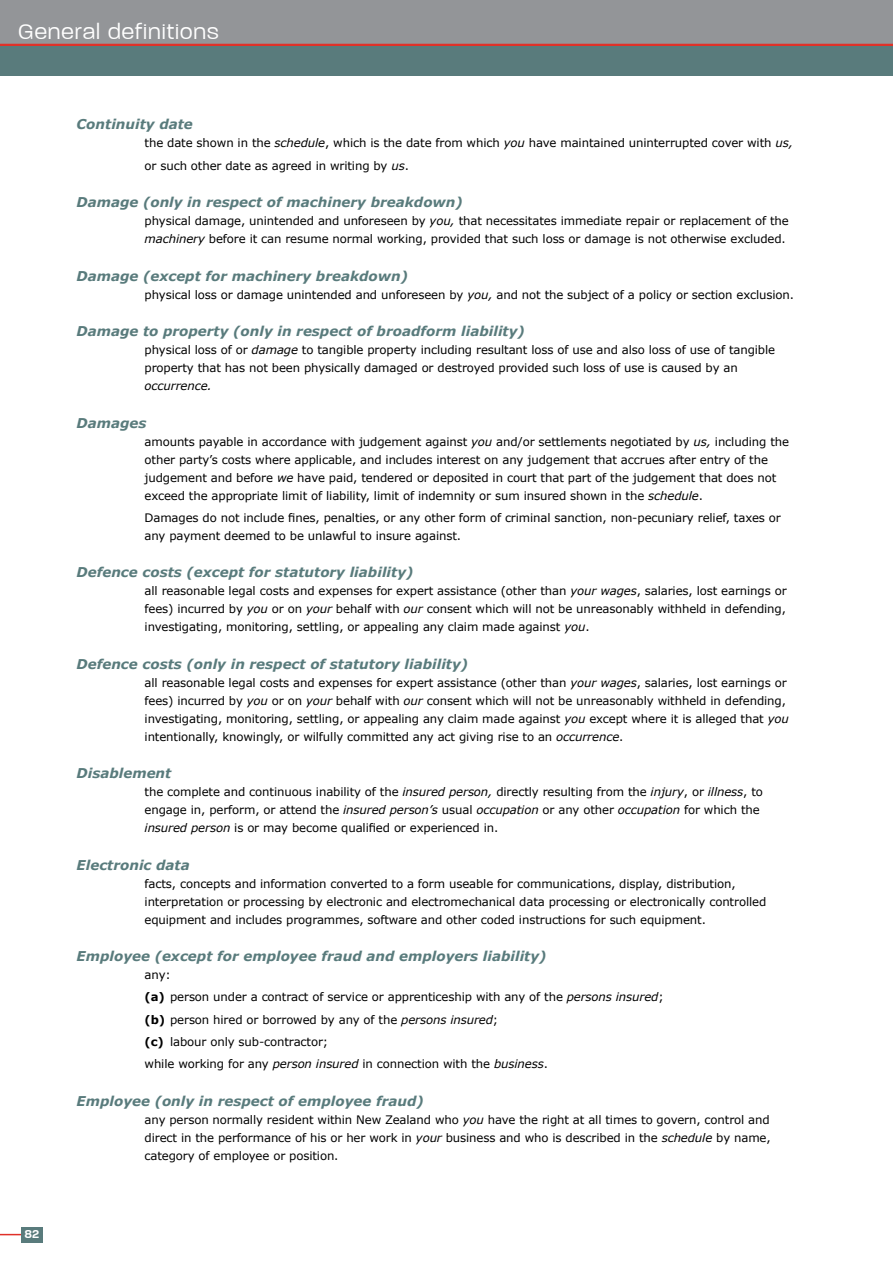
<style>
.page{position:relative;width:893px;height:1263px;background:#fff}
.page>*{position:absolute;margin:0;border:0;box-sizing:border-box;transform-origin:0 0}
.t1{font:300 24.75px "V Paralucent";letter-spacing:.04em;color:#fff}
.t2{font:italic 700 13.5px "Verdana";color:#597b7c}
.t3{font:600 13.5px "V Paralucent";color:#fff}
.t4{font:11.7px/18px "Verdana";letter-spacing:-.01em;color:#000}
.t5{font:italic 11.7px "Verdana";letter-spacing:-.01em;color:#000}
.s1{font-style:italic}
.s2{font-weight:700}
</style>
<div class="page">
<div style="left:0;top:0;width:893px;height:45px;background:#939598"></div>
<svg style="left:0;top:1234px;width:21px;height:1px"></svg>
<div style="left:21px;top:1227px;width:21px;height:15px;background:#597b7c"></div>
<div style="left:0;top:45px;width:893px;height:30px;background:#597b7c"></div>
<hr style="left:0;top:44px;width:893px;height:2px;background:#e03128">
<h1 class="t1" style="left:18px;top:18px;width:202px">General definitions</h1>
<p class="t3" style="left:24px;top:1227px;width:16px">82</p>
<p class="t2" style="left:77px;top:116px;width:118px">Continuity date</p>
<p class="t4" style="left:145px;top:132px;width:650px;line-height:22.2px">the date shown in the <span class="s1">schedule</span>, which is the date from which <span class="s1">you</span> have maintained uninterrupted cover with <span class="s1">us, </span>or such other date as agreed in writing by <span class="s1">us</span>.</p>
<p class="t2" style="left:77px;top:194px;width:388px">Damage (only in respect of machinery breakdown)</p>
<p class="t4" style="left:145px;top:211px;width:646px">physical damage, unintended and unforeseen by <span class="s1">you,</span> that necessitates immediate repair or replacement of the <span class="s1">machinery</span> before it can resume normal working, provided that such loss or damage is not otherwise excluded.</p>
<p class="t2" style="left:77px;top:267px;width:333px">Damage (except for machinery breakdown)</p>
<p class="t4" style="left:145px;top:285px;width:651px">physical loss or damage unintended and unforeseen by <span class="s1">you,</span> and not the subject of a policy or section exclusion.</p>
<p class="t2" style="left:77px;top:323px;width:450px">Damage to property (only in respect of broadform liability)</p>
<p class="t4" style="left:145px;top:340px;width:632px">physical loss of or <span class="s1">damage</span> to tangible property including resultant loss of use and also loss of use of tangible property that has not been physically damaged or destroyed provided such loss of use is caused by an</p>
<p class="t5" style="left:145px;top:378px;width:69px">occurrence.</p>
<p class="t2" style="left:77px;top:414px;width:71px">Damages</p>
<p class="t4" style="left:145px;top:432px;width:646px">amounts payable in accordance with judgement against <span class="s1">you</span> and/or settlements negotiated by <span class="s1">us,</span> including the other party’s costs where applicable, and includes interest on any judgement that accrues after entry of the judgement and before <span class="s1">we</span> have paid, tendered or deposited in court that part of the judgement that does not exceed the appropriate limit of liability, limit of indemnity or sum insured shown in the <span class="s1">schedule</span>.</p>
<p class="t4" style="left:145px;top:508px;width:638px">Damages do not include fines, penalties, or any other form of criminal sanction, non-pecuniary relief, taxes or any payment deemed to be unlawful to insure against.</p>
<p class="t2" style="left:77px;top:564px;width:338px">Defence costs (except for statutory liability)</p>
<p class="t4" style="left:145px;top:582px;width:644px;text-align:justify">all reasonable legal costs and expenses for expert assistance (other than <span class="s1">your wages</span>, salaries, lost earnings or fees) incurred by <span class="s1">you</span> or on <span class="s1">your</span> behalf with <span class="s1">our</span> consent which will not be unreasonably withheld in defending, investigating, monitoring, settling, or appealing any claim made against <span class="s1">you</span>.</p>
<p class="t2" style="left:77px;top:655px;width:393px">Defence costs (only in respect of statutory liability)</p>
<p class="t4" style="left:145px;top:673px;width:646px">all reasonable legal costs and expenses for expert assistance (other than <span class="s1">your wages</span>, salaries, lost earnings or fees) incurred by <span class="s1">you</span> or on <span class="s1">your</span> behalf with <span class="s1">our</span> consent which will not be unreasonably withheld in defending, investigating, monitoring, settling, or appealing any claim made against <span class="s1">you</span> except where it is alleged that <span class="s1">you </span>intentionally, knowingly, or wilfully committed any act giving rise to an <span class="s1">occurrence</span>.</p>
<p class="t2" style="left:77px;top:765px;width:96px">Disablement</p>
<p class="t4" style="left:145px;top:782px;width:620px">the complete and continuous inability of the <span class="s1">insured person,</span> directly resulting from the <span class="s1">injury</span>, or <span class="s1">illness</span>, to engage in, perform, or attend the <span class="s1">insured person’s</span> usual <span class="s1">occupation</span> or any other <span class="s1">occupation</span> for which the <span class="s1">insured person</span> is or may become qualified or experienced in.</p>
<p class="t2" style="left:77px;top:856px;width:115px">Electronic data</p>
<p class="t4" style="left:145px;top:874px;width:623px">facts, concepts and information converted to a form useable for communications, display, distribution, interpretation or processing by electronic and electromechanical data processing or electronically controlled equipment and includes programmes, software and other coded instructions for such equipment.</p>
<p class="t2" style="left:77px;top:948px;width:472px">Employee (except for employee fraud and employers liability)</p>
<p class="t4" style="left:145px;top:963px;width:521px;line-height:22.2px">any:<br><span class="s2">(a)</span> person under a contract of service or apprenticeship with any of the <span class="s1">persons insured</span>; <span class="s2">(b)</span> person hired or borrowed by any of the <span class="s1">persons insured</span>;<br><span class="s2">(c)</span> labour only sub-contractor;<br>while working for any <span class="s1">person insured</span> in connection with the <span class="s1">business</span>.</p>
<p class="t2" style="left:77px;top:1092px;width:349px">Employee (only in respect of employee fraud)</p>
<p class="t4" style="left:145px;top:1110px;width:628px;text-align:justify">any person normally resident within New Zealand who <span class="s1">you</span> have the right at all times to govern, control and direct in the performance of his or her work in <span class="s1">your</span> business and who is described in the <span class="s1">schedule</span> by name, category of employee or position.</p>
</div>
